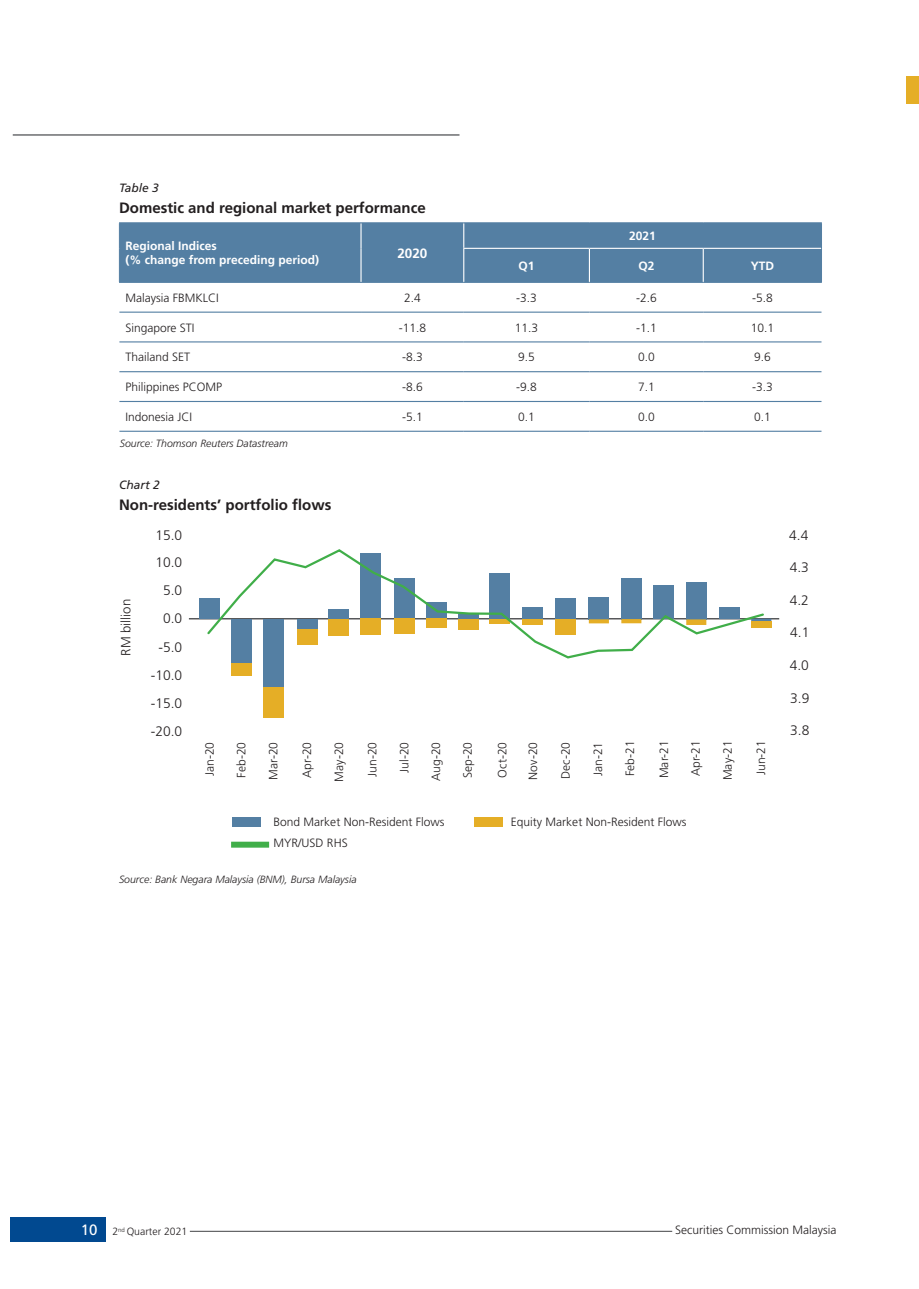
<style>
.page{position:relative;width:919px;height:1289px;background:#fff}
.page>*{position:absolute;margin:0;border:0;box-sizing:border-box;transform-origin:0 0}
.t1{font:700 15px "Frutiger LT Std";color:#231f20}
.t2{font:300 13.8px "Frutiger LT Std";color:#231f20}
.t3{font:700 13.5px "Frutiger LT Std";color:#fff}
.t4{font:300 13.2px "Frutiger LT Std";color:#231f20}
.t5{font:300 12px "Frutiger LT Std";color:#231f20}
.t6{font:700 12px/13.5px "Frutiger LT Std";color:#fff}
.t7{font:italic 12px "Frutiger LT Std";color:#231f20}
.t8{font:italic 300 10.5px "Frutiger LT Std";color:#231f20}
.t9{font:300 10.5px "Frutiger LT Std";color:#231f20}
.s1{font-weight:400;font-size:15px;color:#fff}
</style>
<div class="page">
<div style="left:10px;top:1217px;width:96px;height:25px;background:#014990"></div>
<hr style="left:13px;top:134px;width:446px;height:2px;background:#6c6d70">
<hr style="left:190px;top:1230px;width:482px;height:1px;background:#57585a">
<div style="left:906px;top:76px;width:12px;height:28px;background:#e5ae26"></div>
<hr style="left:189px;top:618px;width:590px;height:1px;background:#57585a">
<hr style="left:119px;top:311px;width:242px;height:2px;background:#547fa3">
<hr style="left:361px;top:311px;width:102px;height:2px;background:#547fa3">
<hr style="left:463px;top:311px;width:126px;height:2px;background:#547fa3">
<hr style="left:589px;top:311px;width:114px;height:2px;background:#547fa3">
<hr style="left:703px;top:311px;width:118px;height:2px;background:#547fa3">
<hr style="left:119px;top:341px;width:242px;height:1px;background:#547fa3">
<hr style="left:361px;top:341px;width:102px;height:1px;background:#547fa3">
<hr style="left:463px;top:341px;width:126px;height:1px;background:#547fa3">
<hr style="left:589px;top:341px;width:114px;height:1px;background:#547fa3">
<hr style="left:703px;top:341px;width:118px;height:1px;background:#547fa3">
<hr style="left:119px;top:371px;width:242px;height:1px;background:#547fa3">
<hr style="left:361px;top:371px;width:102px;height:1px;background:#547fa3">
<hr style="left:463px;top:371px;width:126px;height:1px;background:#547fa3">
<hr style="left:589px;top:371px;width:114px;height:1px;background:#547fa3">
<hr style="left:703px;top:371px;width:118px;height:1px;background:#547fa3">
<hr style="left:119px;top:401px;width:242px;height:1px;background:#547fa3">
<hr style="left:361px;top:401px;width:102px;height:1px;background:#547fa3">
<hr style="left:463px;top:401px;width:126px;height:1px;background:#547fa3">
<hr style="left:589px;top:401px;width:114px;height:1px;background:#547fa3">
<hr style="left:703px;top:401px;width:118px;height:1px;background:#547fa3">
<hr style="left:119px;top:430px;width:242px;height:2px;background:#547fa3">
<hr style="left:361px;top:430px;width:102px;height:2px;background:#547fa3">
<hr style="left:463px;top:430px;width:126px;height:2px;background:#547fa3">
<hr style="left:589px;top:430px;width:114px;height:2px;background:#547fa3">
<hr style="left:703px;top:430px;width:118px;height:2px;background:#547fa3">
<hr style="left:119px;top:222px;width:242px;height:1px;background:#547fa3">
<div style="left:119px;top:223px;width:703px;height:59px;background:#547fa3"></div>
<hr style="left:361px;top:222px;width:102px;height:1px;background:#547fa3">
<hr style="left:119px;top:248px;width:1px;height:34px;background:#547fa3">
<hr style="left:119px;top:282px;width:242px;height:1px;background:#547fa3">
<hr style="left:361px;top:282px;width:102px;height:1px;background:#547fa3">
<hr style="left:463px;top:222px;width:126px;height:1px;background:#547fa3">
<hr style="left:589px;top:222px;width:114px;height:1px;background:#547fa3">
<hr style="left:703px;top:222px;width:118px;height:1px;background:#547fa3">
<hr style="left:821px;top:248px;width:1px;height:34px;background:#547fa3">
<hr style="left:463px;top:282px;width:126px;height:1px;background:#547fa3">
<hr style="left:589px;top:282px;width:114px;height:1px;background:#547fa3">
<hr style="left:703px;top:282px;width:118px;height:1px;background:#547fa3">
<div style="left:232px;top:817px;width:29px;height:9px;background:#547fa3"></div>
<div style="left:474px;top:817px;width:29px;height:9px;background:#e5ae26"></div>
<svg style="left:231px;top:841px;width:38px;height:6px"></svg>
<div style="left:199px;top:598px;width:20px;height:21px;background:#547fa3"></div>
<div style="left:231px;top:619px;width:20px;height:44px;background:#547fa3"></div>
<div style="left:264px;top:619px;width:20px;height:68px;background:#547fa3"></div>
<div style="left:751px;top:620px;width:20px;height:7px;background:#e5ae26"></div>
<hr style="left:751px;top:618px;width:20px;height:3px;background:#547fa3">
<div style="left:231px;top:663px;width:20px;height:13px;background:#e5ae26"></div>
<div style="left:264px;top:686px;width:20px;height:31px;background:#e5ae26"></div>
<svg style="left:205px;top:549px;width:560px;height:110px"></svg>
<p class="t7" style="left:119px;top:181px;width:41px">Table 3</p>
<p class="t1" style="left:119px;top:199px;width:308px">Domestic and regional market performance</p>
<p class="t6" style="left:125px;top:239px;width:195px">Regional Indices<br>(% change from preceding period)</p>
<p class="t3" style="left:397px;top:245px;width:32px">2020</p>
<p class="t6" style="left:629px;top:229px;width:28px">2021</p>
<p class="t6" style="left:518px;top:259px;width:18px">Q1</p>
<p class="t6" style="left:638px;top:259px;width:18px">Q2</p>
<p class="t6" style="left:750px;top:259px;width:25px">YTD</p>
<p class="t5" style="left:125px;top:291px;width:95px">Malaysia FBMKLCI</p>
<p class="t5" style="left:404px;top:291px;width:18px">2.4</p>
<p class="t5" style="left:516px;top:291px;width:22px">-3.3</p>
<p class="t5" style="left:636px;top:291px;width:22px">-2.6</p>
<p class="t5" style="left:752px;top:291px;width:22px">-5.8</p>
<p class="t5" style="left:125px;top:320px;width:71px">Singapore STI</p>
<p class="t5" style="left:398px;top:320px;width:29px">-11.8</p>
<p class="t5" style="left:515px;top:320px;width:25px">11.3</p>
<p class="t5" style="left:636px;top:320px;width:22px">-1.1</p>
<p class="t5" style="left:750px;top:320px;width:25px">10.1</p>
<p class="t5" style="left:125px;top:350px;width:66px">Thailand SET</p>
<p class="t5" style="left:402px;top:350px;width:22px">-8.3</p>
<p class="t5" style="left:518px;top:350px;width:18px">9.5</p>
<p class="t5" style="left:638px;top:350px;width:18px">0.0</p>
<p class="t5" style="left:754px;top:350px;width:18px">9.6</p>
<p class="t5" style="left:125px;top:380px;width:98px">Philippines PCOMP</p>
<p class="t5" style="left:402px;top:380px;width:22px">-8.6</p>
<p class="t5" style="left:516px;top:380px;width:22px">-9.8</p>
<p class="t5" style="left:638px;top:380px;width:18px">7.1</p>
<p class="t5" style="left:752px;top:380px;width:22px">-3.3</p>
<p class="t5" style="left:125px;top:410px;width:68px">Indonesia JCI</p>
<p class="t5" style="left:402px;top:410px;width:22px">-5.1</p>
<p class="t5" style="left:518px;top:410px;width:18px">0.1</p>
<p class="t5" style="left:638px;top:410px;width:18px">0.0</p>
<p class="t5" style="left:754px;top:410px;width:18px">0.1</p>
<p class="t8" style="left:120px;top:437px;width:170px">Source: Thomson Reuters Datastream</p>
<p class="t7" style="left:119px;top:478px;width:42px">Chart 2</p>
<p class="t1" style="left:119px;top:496px;width:214px">Non-residents’ portfolio flows</p>
<p class="t2" style="left:155px;top:527px;width:28px">15.0</p>
<p class="t2" style="left:155px;top:554px;width:28px">10.0</p>
<p class="t4" style="left:118px;top:655px;width:58px;rotate:-90deg">RM billion</p>
<p class="t2" style="left:163px;top:582px;width:21px">5.0</p>
<p class="t2" style="left:163px;top:610px;width:21px">0.0</p>
<p class="t2" style="left:158px;top:639px;width:25px">-5.0</p>
<p class="t2" style="left:151px;top:667px;width:33px">-10.0</p>
<p class="t2" style="left:151px;top:695px;width:33px">-15.0</p>
<p class="t2" style="left:789px;top:527px;width:21px">4.4</p>
<p class="t2" style="left:789px;top:559px;width:21px">4.3</p>
<p class="t2" style="left:789px;top:592px;width:21px">4.2</p>
<p class="t2" style="left:790px;top:624px;width:21px">4.1</p>
<p class="t2" style="left:789px;top:657px;width:21px">4.0</p>
<p class="t2" style="left:790px;top:690px;width:21px">3.9</p>
<p class="t2" style="left:151px;top:723px;width:33px">-20.0</p>
<p class="t2" style="left:790px;top:722px;width:21px">3.8</p>
<p class="t5" style="left:203px;top:776px;width:36px;rotate:-90deg">Jan-20</p>
<p class="t5" style="left:234px;top:777px;width:37px;rotate:-90deg">Feb-20</p>
<p class="t5" style="left:266px;top:779px;width:39px;rotate:-90deg">Mar-20</p>
<p class="t5" style="left:300px;top:777px;width:37px;rotate:-90deg">Apr-20</p>
<p class="t5" style="left:332px;top:781px;width:41px;rotate:-90deg">May-20</p>
<p class="t5" style="left:365px;top:777px;width:36px;rotate:-90deg">Jun-20</p>
<p class="t5" style="left:397px;top:772px;width:32px;rotate:-90deg">Jul-20</p>
<p class="t5" style="left:429px;top:781px;width:40px;rotate:-90deg">Aug-20</p>
<p class="t5" style="left:461px;top:778px;width:38px;rotate:-90deg">Sep-20</p>
<p class="t5" style="left:495px;top:777px;width:37px;rotate:-90deg">Oct-20</p>
<p class="t5" style="left:526px;top:779px;width:39px;rotate:-90deg">Nov-20</p>
<p class="t5" style="left:559px;top:779px;width:38px;rotate:-90deg">Dec-20</p>
<p class="t5" style="left:591px;top:776px;width:36px;rotate:-90deg">Jan-21</p>
<p class="t5" style="left:623px;top:776px;width:37px;rotate:-90deg">Feb-21</p>
<p class="t5" style="left:657px;top:778px;width:39px;rotate:-90deg">Mar-21</p>
<p class="t5" style="left:688px;top:776px;width:37px;rotate:-90deg">Apr-21</p>
<p class="t5" style="left:720px;top:780px;width:41px;rotate:-90deg">May-21</p>
<p class="t5" style="left:754px;top:775px;width:36px;rotate:-90deg">Jun-21</p>
<p class="t5" style="left:273px;top:814px;width:172px">Bond Market Non-Resident Flows</p>
<p class="t5" style="left:511px;top:814px;width:177px">Equity Market Non-Resident Flows</p>
<p class="t5" style="left:273px;top:836px;width:76px">MYR/USD RHS</p>
<p class="t8" style="left:119px;top:873px;width:239px">Source: Bank Negara Malaysia (BNM), Bursa Malaysia</p>
<p class="t9" style="left:81px;top:1225px;width:108px"><span class="s1">10</span> 2<sup>nd</sup> Quarter 2021</p>
<p class="t5" style="left:675px;top:1222px;width:163px">Securities Commission Malaysia</p>
</div>
